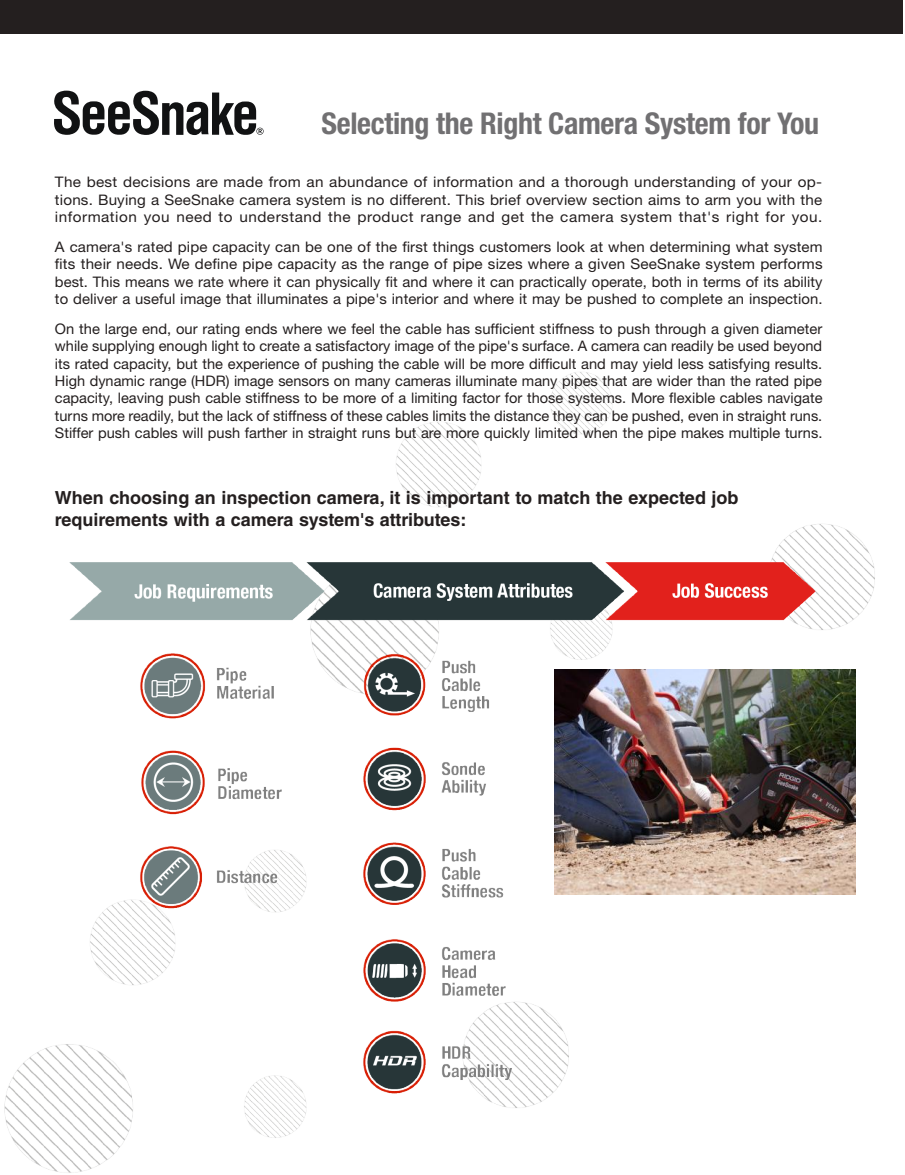
<style>
.page{position:relative;width:905px;height:1175px;background:#fff}
.page>*{position:absolute;margin:0;border:0;box-sizing:border-box;transform-origin:0 0}
.t1{font:700 condensed 30px "Helvetica Neue LT Std";letter-spacing:-.01em;color:#717072}
.t2{font:700 18px/21.8px "Helvetica LT Std";color:#241f1f}
.t3{font:14.55px/17.4px "Helvetica Neue LT Std";letter-spacing:.005em;color:#241f1f;text-align:justify}
.t4{font:14.55px/17.4px "Helvetica Neue LT Std";letter-spacing:.005em;color:#241f1f;text-align:justify;scale:1.05 1}
</style>
<div class="page">
<img style="left:4px;top:1045px;width:302px;height:128px">
<img style="left:396px;top:372px;width:479px;height:323px">
<hr style="left:186px;top:1140px;width:3px;height:17px;background:#fff">
<svg style="left:125px;top:1140px;width:18px;height:17px"></svg>
<svg style="left:191px;top:1140px;width:19px;height:17px"></svg>
<img style="left:62px;top:562px;width:753px;height:546px">
<svg style="left:54px;top:91px;width:209px;height:44px"></svg>
<img style="left:555px;top:669px;width:300px;height:225px">
<div style="left:0;top:0;width:903px;height:34px;background:#241f1f"></div>
<h1 class="t1" style="left:321px;top:105px;width:499px">Selecting the Right Camera System for You</h1>
<p class="t4" style="left:55px;top:173px;width:732px">The best decisions are made from an abundance of information and a thorough understanding of your op&shy;tions. Buying a SeeSnake camera system is no different. This brief overview section aims to arm you with the information you need to understand the product range and get the camera system that's right for you.</p>
<p class="t3" style="left:55px;top:238px;width:769px">A camera's rated pipe capacity can be one of the first things customers look at when determining what system fits their needs. We define pipe capacity as the range of pipe sizes where a given SeeSnake system performs best. This means we rate where it can physically fit and where it can practically operate, both in terms of its ability to deliver a useful image that illuminates a pipe's interior and where it may be pushed to complete an inspection.</p>
<p class="t3" style="left:55px;top:319px;width:769px">On the large end, our rating ends where we feel the cable has sufficient stiffness to push through a given diameter while supplying enough light to create a satisfactory image of the pipe's surface. A camera can readily be used beyond its rated capacity, but the experience of pushing the cable will be more difficult and may yield less satisfying results.<br>High dynamic range (HDR) image sensors on many cameras illuminate many pipes that are wider than the rated pipe capacity, leaving push cable stiffness to be more of a limiting factor for those systems. More flexible cables navigate turns more readily, but the lack of stiffness of these cables limits the distance they can be pushed, even in straight runs.<br>Stiffer push cables will push farther in straight runs but are more quickly limited when the pipe makes multiple turns.</p>
<p class="t2" style="left:55px;top:486px;width:685px">When choosing an inspection camera, it is important to match the expected job requirements with a camera system's attributes:</p>
</div>
